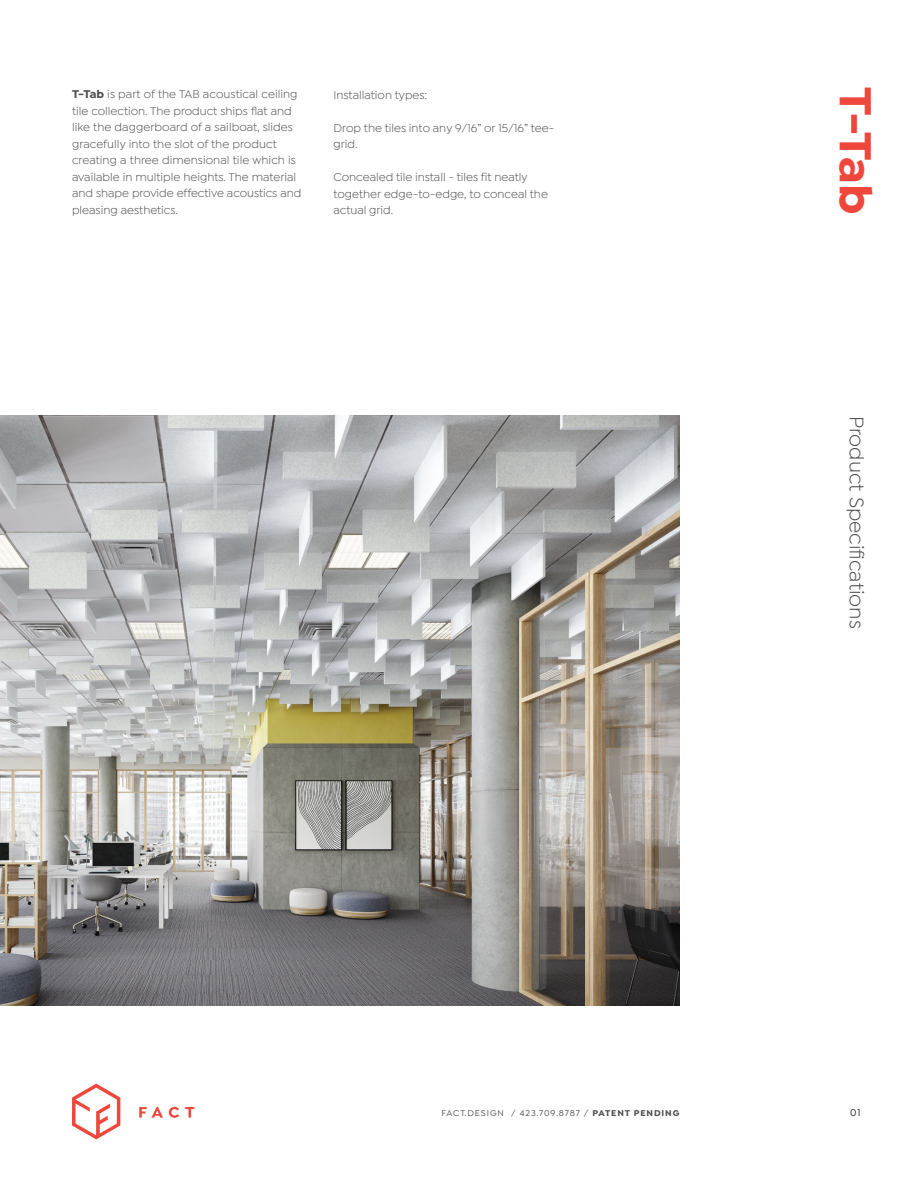
<style>
.page{position:relative;width:918px;height:1188px;background:#fff}
.page>*{position:absolute;margin:0;border:0;box-sizing:border-box;transform-origin:0 0}
.t1{font:700 48px "Isidora Sans";color:#ef473c}
.t2{font:21px "Isidora Sans";color:#4b4c4d}
.t3{font:12px/16.5px "Isidora Sans";color:#4b4c4d}
.t4{font:500 10.5px "Isidora Sans";color:#231f20}
.t5{font:500 9px "Isidora Sans";letter-spacing:.1em;color:#4b4c4d}
.s1{font-weight:700}
</style>
<div class="page">
<img style="left:0;top:416px;width:680px;height:590px">
<svg style="left:72px;top:1084px;width:48px;height:55px"></svg>
<svg style="left:139px;top:1107px;width:24px;height:11px"></svg>
<svg style="left:169px;top:1107px;width:10px;height:11px"></svg>
<svg style="left:185px;top:1107px;width:9px;height:11px"></svg>
<p class="t3" style="left:72px;top:86px;width:231px"><span class="s1">T-Tab</span> is part of the TAB acoustical ceiling tile collection. The product ships flat and like the daggerboard of a sailboat, slides gracefully into the slot of the product creating a three dimensional tile which is available in multiple heights. The material and shape provide effective acoustics and pleasing aesthetics.</p>
<p class="t3" style="left:333px;top:87px;width:95px">Installation types:</p>
<p class="t3" style="left:333px;top:120px;width:222px">Drop the tiles into any 9/16” or 15/16” tee&shy;grid.</p>
<p class="t3" style="left:333px;top:169px;width:216px">Concealed tile install - tiles fit neatly together edge-to-edge, to conceal the actual grid.</p>
<h1 class="t1" style="left:885px;top:87px;width:129px;rotate:90deg">T-Tab</h1>
<h2 class="t2" style="left:868px;top:416px;width:214px;rotate:90deg">Product Specifications</h2>
<p class="t5" style="left:442px;top:1108px;width:239px">FACT.DESIGN / 423.709.8787 / <span class="s1">PATENT PENDING</span></p>
<p class="t4" style="left:850px;top:1107px;width:12px">01</p>
</div>
